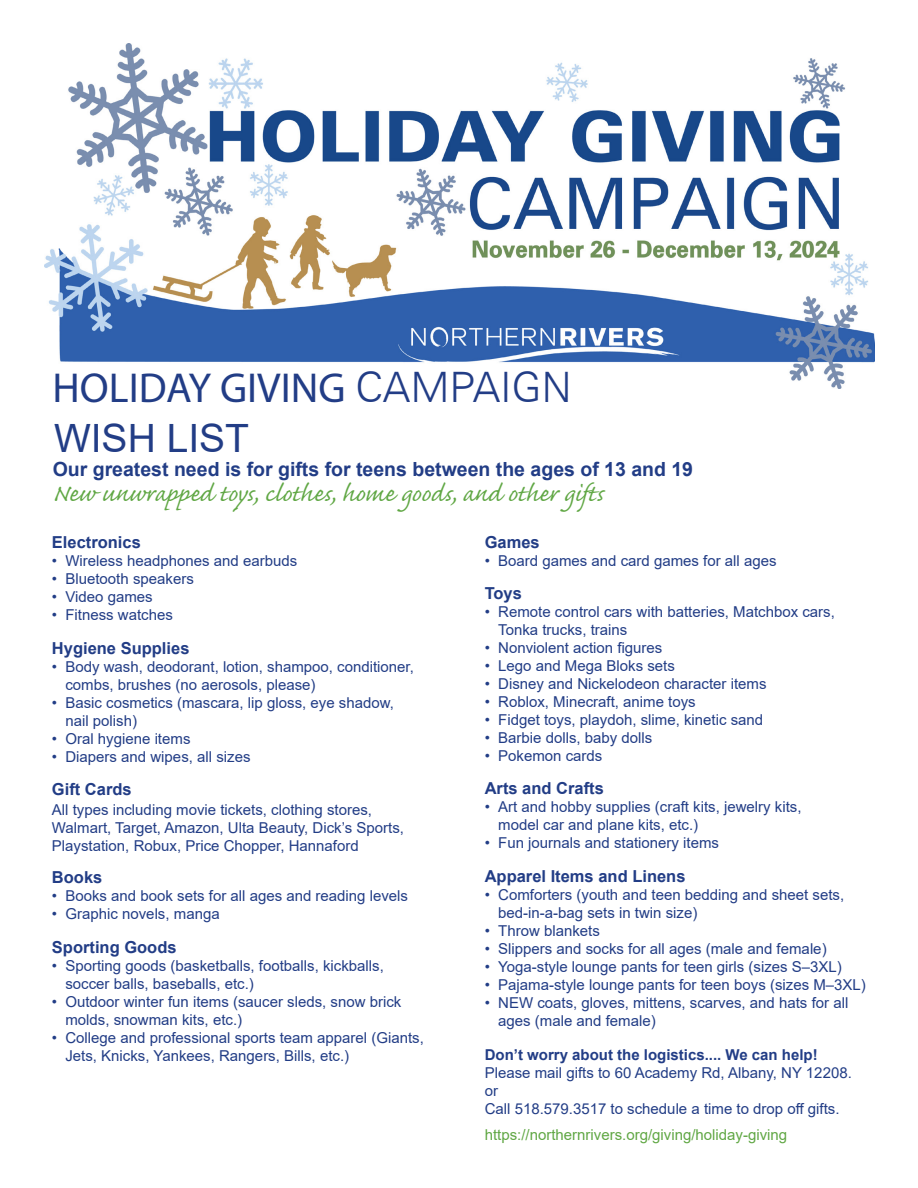
<style>
.page{position:relative;width:918px;height:1188px;background:#fff}
.page>*{position:absolute;margin:0;border:0;box-sizing:border-box;transform-origin:0 0}
.t1{font:42px "Myriad Pro";color:#223d86}
.t2{font:39px "Arial";color:#223d86}
.t3{font:31.5px "Caflisch Script MM";color:#60a744}
.t4{font:700 19.5px "Arial";color:#223d86}
.t5{font:700 16.5px "Arial";color:#223d86}
.t6{font:15px/18px "Arial";color:#223d86}
.t7{font:15px "Arial";color:#60a744}
.t8{font:700 15px "Arial";color:#223d86}
.s1{font-family:"Zurich BT";font-weight:300}
</style>
<div class="page">
<img style="left:45px;top:44px;width:829px;height:344px">
<p class="t1" style="left:53px;top:362px;width:521px">HOLIDAY GIVING <span class="s1">CAMPAIGN</span></p>
<p class="t2" style="left:54px;top:411px;width:197px">WISH LIST</p>
<p class="t4" style="left:53px;top:456px;width:642px">Our greatest need is for gifts for teens between the ages of 13 and 19</p>
<p class="t3" style="left:53px;top:477px;width:552px">New unwrapped toys, clothes, home goods, and other gifts</p>
<p class="t5" style="left:52px;top:531px;width:90px">Electronics</p>
<p class="t6" style="left:52px;top:552px;width:247px">• Wireless headphones and earbuds</p>
<p class="t6" style="left:52px;top:570px;width:143px">• Bluetooth speakers</p>
<p class="t6" style="left:52px;top:588px;width:102px">• Video games</p>
<p class="t6" style="left:52px;top:606px;width:123px">• Fitness watches</p>
<p class="t5" style="left:52px;top:636px;width:139px">Hygiene Supplies</p>
<p class="t6" style="left:65px;top:657px;width:350px;text-indent:-14px">• Body wash, deodorant, lotion, shampoo, conditioner, combs, brushes (no aerosols, please)</p>
<p class="t6" style="left:65px;top:693px;width:330px;text-indent:-14px">• Basic cosmetics (mascara, lip gloss, eye shadow, nail polish)</p>
<p class="t6" style="left:52px;top:729px;width:140px">• Oral hygiene items</p>
<p class="t6" style="left:52px;top:747px;width:200px">• Diapers and wipes, all sizes</p>
<p class="t5" style="left:52px;top:778px;width:81px">Gift Cards</p>
<p class="t6" style="left:52px;top:800px;width:322px">All types including movie tickets, clothing stores,</p>
<p class="t6" style="left:52px;top:818px;width:354px">Walmart, Target, Amazon, Ulta Beauty, Dick’s Sports,<br>Playstation, Robux, Price Chopper, Hannaford</p>
<p class="t5" style="left:52px;top:866px;width:52px">Books</p>
<p class="t6" style="left:52px;top:887px;width:358px">• Books and book sets for all ages and reading levels</p>
<p class="t6" style="left:52px;top:905px;width:169px">• Graphic novels, manga</p>
<p class="t5" style="left:52px;top:936px;width:126px">Sporting Goods</p>
<p class="t6" style="left:65px;top:957px;width:320px;text-indent:-14px">• Sporting goods (basketballs, footballs, kickballs, soccer balls, baseballs, etc.)</p>
<p class="t6" style="left:65px;top:993px;width:337px;text-indent:-14px">• Outdoor winter fun items (saucer sleds, snow brick molds, snowman kits, etc.)</p>
<p class="t6" style="left:65px;top:1029px;width:360px;text-indent:-14px">• College and professional sports team apparel (Giants,<br>Jets, Knicks, Yankees, Rangers, Bills, etc.)</p>
<p class="t5" style="left:485px;top:531px;width:57px">Games</p>
<p class="t6" style="left:485px;top:552px;width:293px">• Board games and card games for all ages</p>
<p class="t5" style="left:485px;top:581px;width:39px">Toys</p>
<p class="t6" style="left:498px;top:602px;width:338px;text-indent:-14px">• Remote control cars with batteries, Matchbox cars,<br>Tonka trucks, trains</p>
<p class="t6" style="left:485px;top:638px;width:179px">• Nonviolent action figures</p>
<p class="t6" style="left:485px;top:656px;width:192px">• Lego and Mega Bloks sets</p>
<p class="t6" style="left:485px;top:674px;width:283px">• Disney and Nickelodeon character items</p>
<p class="t6" style="left:485px;top:692px;width:213px">• Roblox, Minecraft, anime toys</p>
<p class="t6" style="left:485px;top:710px;width:280px">• Fidget toys, playdoh, slime, kinetic sand</p>
<p class="t6" style="left:485px;top:728px;width:169px">• Barbie dolls, baby dolls</p>
<p class="t6" style="left:485px;top:746px;width:119px">• Pokemon cards</p>
<p class="t5" style="left:485px;top:777px;width:121px">Arts and Crafts</p>
<p class="t6" style="left:498px;top:798px;width:305px;text-indent:-14px">• Art and hobby supplies (craft kits, jewelry kits, model car and plane kits, etc.)</p>
<p class="t6" style="left:485px;top:834px;width:236px">• Fun journals and stationery items</p>
<p class="t5" style="left:485px;top:865px;width:202px">Apparel Items and Linens</p>
<p class="t6" style="left:498px;top:886px;width:348px;text-indent:-14px">• Comforters (youth and teen bedding and sheet sets, bed-in-a-bag sets in twin size)</p>
<p class="t6" style="left:485px;top:922px;width:117px">• Throw blankets</p>
<p class="t6" style="left:485px;top:940px;width:343px">• Slippers and socks for all ages (male and female)</p>
<p class="t6" style="left:485px;top:958px;width:359px">• Yoga-style lounge pants for teen girls (sizes S–3XL)</p>
<p class="t6" style="left:485px;top:976px;width:383px">• Pajama-style lounge pants for teen boys (sizes M–3XL)</p>
<p class="t6" style="left:498px;top:994px;width:352px;text-indent:-14px">• NEW coats, gloves, mittens, scarves, and hats for all ages (male and female)</p>
<p class="t8" style="left:485px;top:1045px;width:335px">Don’t worry about the logistics.... We can help!</p>
<p class="t6" style="left:485px;top:1064px;width:369px">Please mail gifts to 60 Academy Rd, Albany, NY 12208.</p>
<p class="t6" style="left:485px;top:1082px;width:15px">or</p>
<p class="t6" style="left:485px;top:1100px;width:356px">Call 518.579.3517 to schedule a time to drop off gifts.</p>
<p class="t7" style="left:485px;top:1125px;width:304px">https://northernrivers.org/giving/holiday-giving</p>
</div>
